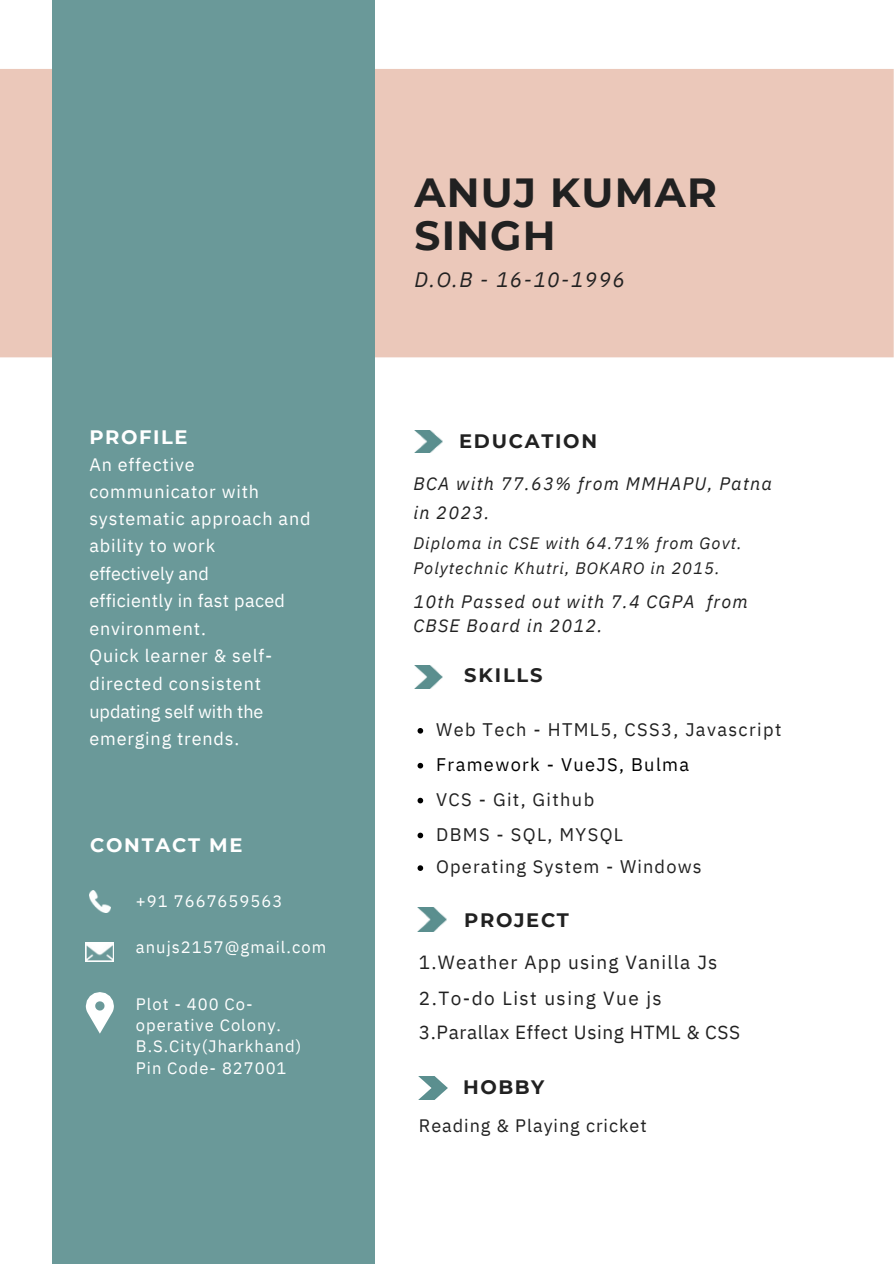
<style>
.page{position:relative;width:894px;height:1264px;background:#fff}
.page>*{position:absolute;margin:0;border:0;box-sizing:border-box;transform-origin:0 0}
.t1{font:700 40.65px/42.8px "Montserrat";letter-spacing:.03em;color:#212121}
.t2{font:italic 20.85px "IBM Plex Sans";letter-spacing:.065em;color:#212121}
.t3{font:700 19.5px "Montserrat";letter-spacing:.09em;color:#212121}
.t4{font:700 19.5px "Montserrat";letter-spacing:.09em;color:#fff}
.t5{font:19.05px/36px "IBM Plex Sans";letter-spacing:.065em;color:#212121}
.t6{font:19.05px "IBM Plex Sans";letter-spacing:.03em;color:#212121}
.t7{font:18.15px "IBM Plex Sans";letter-spacing:.075em;color:#212121}
.t8{font:18.15px "IBM Plex Sans";letter-spacing:.075em;color:#000}
.t9{font:18px/27px "IBM Plex Sans";letter-spacing:.045em;color:#fff}
.t10{font:italic 18px/24.8px "IBM Plex Sans";letter-spacing:.065em;color:#212121}
.t11{font:18px "IBM Plex Sans";letter-spacing:.02em;color:#fff}
.t12{font:18px "IBM Plex Sans";letter-spacing:.055em;color:#212121}
.t13{font:18px "IBM Plex Sans";color:#fff}
.t14{font:18px "IBM Plex Sans";letter-spacing:.005em;color:#fff}
.t15{font:16.5px/21.3px "IBM Plex Sans";letter-spacing:.06em;color:#fff}
.t16{font:italic 16.5px/24.8px "IBM Plex Sans";letter-spacing:.065em;color:#212121}
</style>
<div class="page">
<div style="left:0;top:69px;width:893px;height:288px;background:#ebc8ba"></div>
<div style="left:52px;top:0;width:323px;height:1263px;background:#6a9999"></div>
<img style="left:89px;top:891px;width:22px;height:21px">
<img style="left:86px;top:942px;width:28px;height:19px">
<svg style="left:86px;top:992px;width:28px;height:41px"></svg>
<img style="left:414px;top:430px;width:28px;height:23px">
<img style="left:419px;top:1076px;width:28px;height:23px">
<img style="left:414px;top:665px;width:28px;height:23px">
<img style="left:417px;top:907px;width:29px;height:24px">
<svg style="left:417px;top:728px;width:6px;height:5px"></svg>
<svg style="left:417px;top:763px;width:6px;height:5px"></svg>
<svg style="left:417px;top:797px;width:6px;height:6px"></svg>
<svg style="left:417px;top:832px;width:6px;height:6px"></svg>
<svg style="left:417px;top:865px;width:6px;height:6px"></svg>
<p class="t4" style="left:89px;top:425px;width:100px">PROFILE</p>
<p class="t9" style="left:89px;top:450px;width:222px">An effective communicator with systematic approach and ability to work</p>
<p class="t14" style="left:89px;top:561px;width:121px">effectively and</p>
<p class="t11" style="left:89px;top:588px;width:197px">efficiently in fast paced</p>
<h1 class="t9" style="left:89px;top:615px;width:118px">environment.</h1>
<p class="t9" style="left:89px;top:642px;width:184px">Quick learner &amp; self-</p>
<p class="t9" style="left:89px;top:670px;width:173px">directed consistent</p>
<p class="t13" style="left:89px;top:700px;width:175px">updating self with the</p>
<p class="t9" style="left:89px;top:725px;width:151px">emerging trends.</p>
<p class="t4" style="left:90px;top:832px;width:154px">CONTACT ME</p>
<p class="t15" style="left:136px;top:889px;width:148px">+91 7667659563</p>
<p class="t15" style="left:136px;top:936px;width:192px">anujs2157@gmail.com</p>
<p class="t15" style="left:136px;top:992px;width:167px">Plot - 400 Co&shy;operative Colony.<br>B.S.City(Jharkhand)<br>Pin Code- 827001</p>
<p class="t1" style="left:414px;top:171px;width:304px">ANUJ KUMAR<br>SINGH</p>
<p class="t2" style="left:414px;top:265px;width:212px">D.O.B - 16-10-1996</p>
<p class="t3" style="left:459px;top:428px;width:139px">EDUCATION</p>
<p class="t10" style="left:413px;top:471px;width:360px">BCA with 77.63% from MMHAPU, Patna</p>
<h1 class="t10" style="left:413px;top:499px;width:77px">in 2023.</h1>
<h3 class="t16" style="left:413px;top:530px;width:330px">Diploma in CSE with 64.71% from Govt.<br>Polytechnic Khutri, BOKARO in 2015.</h3>
<p class="t10" style="left:413px;top:588px;width:336px">10th Passed out with 7.4 CGPA from<br>CBSE Board in 2012.</p>
<p class="t3" style="left:464px;top:663px;width:80px">SKILLS</p>
<h1 class="t7" style="left:436px;top:717px;width:346px">Web Tech - HTML5, CSS3, Javascript</h1>
<p class="t8" style="left:436px;top:752px;width:254px">Framework - VueJS, Bulma</p>
<p class="t7" style="left:436px;top:787px;width:159px">VCS - Git, Github</p>
<p class="t7" style="left:436px;top:822px;width:188px">DBMS - SQL, MYSQL</p>
<p class="t7" style="left:436px;top:854px;width:267px">Operating System - Windows</p>
<h1 class="t3" style="left:464px;top:907px;width:106px">PROJECT</h1>
<p class="t5" style="left:419px;top:944px;width:300px">1.Weather App using Vanilla Js<br>2.To-do List using Vue js</p>
<p class="t6" style="left:419px;top:1019px;width:323px">3.Parallax Effect Using HTML &amp; CSS</p>
<p class="t3" style="left:463px;top:1074px;width:83px">HOBBY</p>
<p class="t12" style="left:419px;top:1113px;width:229px">Reading &amp; Playing cricket</p>
</div>
